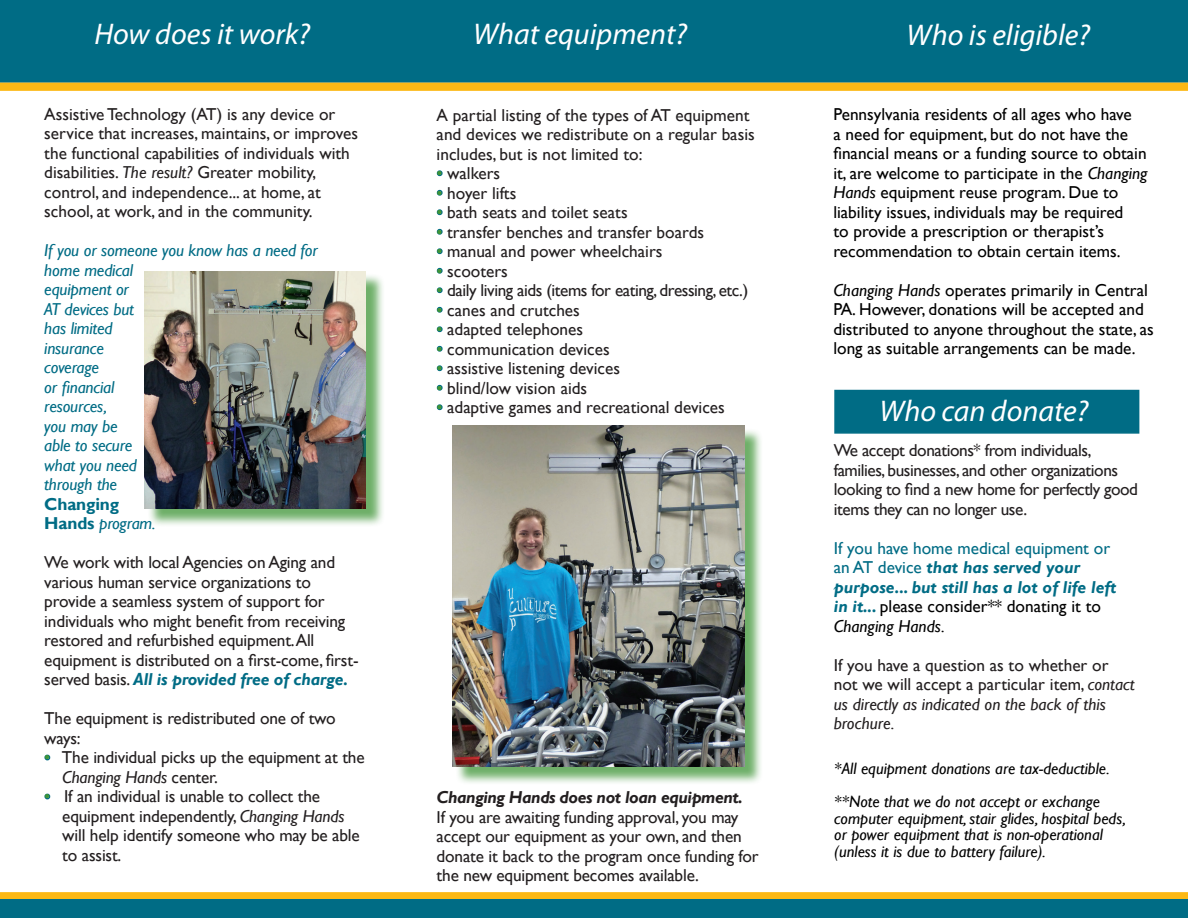
<style>
.page{position:relative;width:1188px;height:918px;background:#fff}
.page>*{position:absolute;margin:0;border:0;box-sizing:border-box;transform-origin:0 0}
.t1{font:italic 30px "Myriad Pro";color:#fff}
.t2{font:17.25px/19.5px "Gill Sans";letter-spacing:-.01em;color:#231f20}
.t3{font:17.25px/19.5px "Gill Sans";color:#000}
.t4{font:italic 17.25px/19.5px "Gill Sans";letter-spacing:-.01em;color:#006c85}
.t5{font:italic 700 17.25px/19.5px "Gill Sans";color:#006c85}
.t6{font:italic 700 17.25px "Gill Sans";letter-spacing:-.025em;color:#231f20}
.t7{font:17.25px "Gill Sans";color:#006c85}
.t8{font:italic 16.5px "Gill Sans";color:#000}
.s1{font-style:italic}
.s2{font-weight:700;font-style:normal}
.s3{font-weight:700;font-style:italic;color:#006c85}
.s4{color:#3f9537}
.s5{font-weight:400;font-style:normal}
.s6{font-weight:400;font-style:normal;color:#000}
.s7{font-weight:400;color:#000}
</style>
<div class="page">
<svg style="left:44px;top:754px;width:7px;height:7px"></svg>
<svg style="left:44px;top:793px;width:7px;height:7px"></svg>
<div style="left:0;top:0;width:1188px;height:83px;background:#006c85"></div>
<div style="left:834px;top:390px;width:305px;height:44px;background:#006c85;border:2px solid #006c85"></div>
<div style="left:455px;top:428px;width:308px;height:357px;background:#3f9537;opacity:.75"></div>
<img style="left:453px;top:426px;width:292px;height:340px">
<div style="left:147px;top:274px;width:238px;height:253px;background:#3f9537;opacity:.75"></div>
<img style="left:144px;top:271px;width:222px;height:237px">
<div style="left:0;top:892px;width:1188px;height:8px;background:#fcb814"></div>
<div style="left:0;top:83px;width:1188px;height:8px;background:#fcb814"></div>
<div style="left:0;top:899px;width:1188px;height:19px;background:#006c85"></div>
<svg style="left:436px;top:170px;width:7px;height:7px"></svg>
<svg style="left:436px;top:189px;width:7px;height:7px"></svg>
<svg style="left:436px;top:209px;width:7px;height:7px"></svg>
<svg style="left:436px;top:228px;width:7px;height:7px"></svg>
<svg style="left:436px;top:248px;width:7px;height:7px"></svg>
<svg style="left:436px;top:267px;width:7px;height:7px"></svg>
<svg style="left:436px;top:287px;width:7px;height:7px"></svg>
<svg style="left:436px;top:306px;width:7px;height:7px"></svg>
<svg style="left:436px;top:326px;width:7px;height:7px"></svg>
<svg style="left:436px;top:345px;width:7px;height:7px"></svg>
<svg style="left:436px;top:365px;width:7px;height:7px"></svg>
<svg style="left:436px;top:384px;width:7px;height:7px"></svg>
<svg style="left:436px;top:404px;width:7px;height:7px"></svg>
<p class="t1" style="left:94px;top:16px;width:217px">How does it work?</p>
<p class="t1" style="left:473px;top:15px;width:216px">What equipment?</p>
<p class="t1" style="left:907px;top:16px;width:185px">Who is eligible?</p>
<p class="t2" style="left:44px;top:105px;width:315px">Assistive Technology (AT) is any device or service that increases, maintains, or improves the functional capabilities of individuals with disabilities. <span class="s1">The result?</span> Greater mobility, control, and independence... at home, at school, at work, and in the community.</p>
<p class="t4" style="left:44px;top:241px;width:275px">If you or someone you know has a need for home medical<br>equipment or<br>AT devices but<br>has limited<br>insurance<br>coverage<br>or financial<br>resources,<br>you may be<br>able to secure<br>what you need<br>through the<br><span class="s2">Changing<br>Hands</span> program.</p>
<p class="t2" style="left:44px;top:553px;width:316px">We work with local Agencies on Aging and various human service organizations to provide a seamless system of support for individuals who might benefit from receiving restored and refurbished equipment.All equipment is distributed on a first-come, first&shy;served basis. <span class="s3">All is provided free of charge.</span></p>
<p class="t2" style="left:44px;top:709px;width:293px">The equipment is redistributed one of two ways:</p>
<p class="t2" style="left:62px;top:748px;width:304px;text-indent:-18px"><span class="s4">•</span> The individual picks up the equipment at the<br><span class="s1">Changing Hands</span> center.</p>
<p class="t2" style="left:62px;top:787px;width:299px;text-indent:-18px"><span class="s4">•</span> If an individual is unable to collect the equipment independently, <span class="s1">Changing Hands </span>will help identify someone who may be able to assist.</p>
<p class="t2" style="left:437px;top:105px;width:314px">A partial listing of the types of AT equipment</p>
<p class="t2" style="left:437px;top:125px;width:320px">and devices we redistribute on a regular basis</p>
<p class="t2" style="left:437px;top:144px;width:207px">includes, but is not limited to:</p>
<p class="t2" style="left:437px;top:164px;width:65px"><span class="s4">•</span> walkers</p>
<p class="t2" style="left:437px;top:183px;width:81px"><span class="s4">•</span> hoyer lifts</p>
<p class="t2" style="left:437px;top:203px;width:192px"><span class="s4">•</span> bath seats and toilet seats</p>
<p class="t2" style="left:437px;top:222px;width:269px"><span class="s4">•</span> transfer benches and transfer boards</p>
<p class="t2" style="left:437px;top:242px;width:227px"><span class="s4">•</span> manual and power wheelchairs</p>
<p class="t2" style="left:437px;top:261px;width:73px"><span class="s4">•</span> scooters</p>
<p class="t2" style="left:437px;top:281px;width:313px"><span class="s4">•</span> daily living aids (items for eating, dressing, etc.)</p>
<p class="t2" style="left:437px;top:300px;width:145px"><span class="s4">•</span> canes and crutches</p>
<p class="t2" style="left:437px;top:320px;width:148px"><span class="s4">•</span> adapted telephones</p>
<p class="t2" style="left:437px;top:339px;width:175px"><span class="s4">•</span> communication devices</p>
<p class="t2" style="left:437px;top:359px;width:185px"><span class="s4">•</span> assistive listening devices</p>
<p class="t2" style="left:437px;top:378px;width:152px"><span class="s4">•</span> blind/low vision aids</p>
<p class="t2" style="left:437px;top:398px;width:290px"><span class="s4">•</span> adaptive games and recreational devices</p>
<p class="t6" style="left:437px;top:787px;width:308px">Changing Hands does not loan equipment.</p>
<p class="t2" style="left:437px;top:807px;width:324px">If you are awaiting funding approval, you may accept our equipment as your own, and then donate it back to the program once funding for the new equipment becomes available.</p>
<p class="t3" style="left:833px;top:105px;width:316px">Pennsylvania residents of all ages who have<br>a need for equipment, but do not have the financial means or a funding source to obtain it, are welcome to participate in the <span class="s1">Changing Hands</span> equipment reuse program. Due to liability issues, individuals may be required<br>to provide a prescription or therapist’s recommendation to obtain certain items.</p>
<p class="t3" style="left:833px;top:281px;width:322px"><span class="s1">Changing Hands</span> operates primarily in Central PA. However, donations will be accepted and distributed to anyone throughout the state, as long as suitable arrangements can be made.</p>
<p class="t1" style="left:879px;top:392px;width:211px">Who can donate?</p>
<p class="t2" style="left:834px;top:441px;width:306px">We accept donations* from individuals, families, businesses, and other organizations looking to find a new home for perfectly good items they can no longer use.</p>
<p class="t7" style="left:834px;top:538px;width:278px">If you have home medical equipment or</p>
<p class="t5" style="left:834px;top:558px;width:284px"><span class="s5">an AT device</span> that has served your purpose... but still has a lot of life left in it... <span class="s6">please consider** donating it to<br></span><span class="s7">Changing Hands.</span></p>
<p class="t2" style="left:834px;top:656px;width:302px">If you have a question as to whether or not we will accept a particular item, <span class="s1">contact us directly as indicated on the back of this brochure.</span></p>
<p class="t8" style="left:834px;top:759px;width:277px">*All equipment donations are tax-deductible.</p>
<p class="t8" style="left:834px;top:792px;width:267px">**Note that we do not accept or exchange</p>
<p class="t8" style="left:834px;top:809px;width:293px">computer equipment, stair glides, hospital beds,</p>
<p class="t8" style="left:834px;top:825px;width:270px">or power equipment that is non-operational</p>
<p class="t8" style="left:834px;top:842px;width:213px">(unless it is due to battery failure).</p>
</div>
